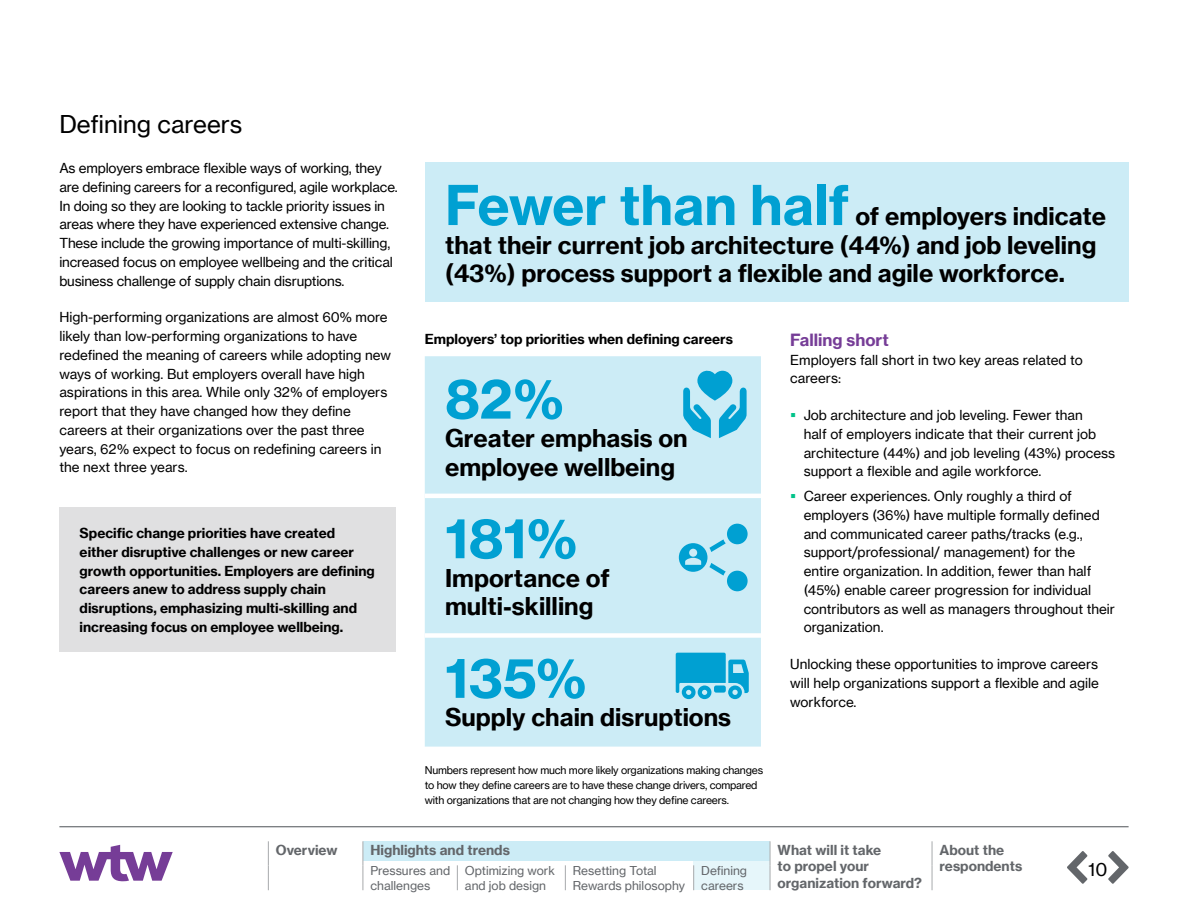
<style>
.page{position:relative;width:1188px;height:918px;background:#fff}
.page>*{position:absolute;margin:0;border:0;box-sizing:border-box;transform-origin:0 0}
.t1{font:54px "N Haas Grotesk TX Pro 75 Bd";color:#00a0d2}
.t2{font:24px/28.5px "N Haas Grotesk TX Pro 75 Bd";color:#000}
.t3{font:24px "N Haas Grotesk TX Pro 55 Rg";color:#000}
.t4{font:18px "N Haas Grotesk TX Pro 55 Rg";color:#000}
.t5{font:16.5px "N Haas Grotesk TX Pro 75 Bd";color:#763d97}
.t6{font:13.5px/18.8px "N Haas Grotesk TX Pro 55 Rg";color:#000}
.t7{font:13.5px/18.8px "N Haas Grotesk TX Pro 75 Bd";color:#000}
.t8{font:13.5px/16.5px "N Haas Grotesk TX Pro 75 Bd";color:#63666a}
.t9{font:12px/15px "N Haas Grotesk TX Pro 55 Rg";color:#63666a}
.t10{font:10.5px/15px "N Haas Grotesk TX Pro 55 Rg";letter-spacing:-.02em;color:#000}
</style>
<div class="page">
<div style="left:694px;top:841px;width:76px;height:49px;background:#e6f6fa"></div>
<div style="left:363px;top:841px;width:407px;height:20px;background:#ccecf6"></div>
<svg style="left:59px;top:845px;width:114px;height:36px"></svg>
<svg style="left:1108px;top:851px;width:21px;height:33px"></svg>
<svg style="left:1067px;top:851px;width:20px;height:33px"></svg>
<hr style="left:59px;top:826px;width:1070px;height:1px;background:#63666a">
<hr style="left:931px;top:841px;width:2px;height:24px;background:#b1b3b5">
<svg style="left:268px;top:841px;width:1px;height:49px"></svg>
<hr style="left:931px;top:865px;width:2px;height:25px;background:#b1b3b5">
<hr style="left:769px;top:841px;width:2px;height:24px;background:#b1b3b5">
<svg style="left:362px;top:841px;width:1px;height:49px"></svg>
<svg style="left:457px;top:865px;width:1px;height:25px"></svg>
<svg style="left:565px;top:865px;width:1px;height:25px"></svg>
<svg style="left:693px;top:865px;width:1px;height:25px"></svg>
<hr style="left:769px;top:865px;width:2px;height:25px;background:#b1b3b5">
<div style="left:425px;top:356px;width:336px;height:391px;background:#ccecf6"></div>
<hr style="left:425px;top:494px;width:336px;height:4px;background:#fff">
<div style="left:425px;top:633px;width:336px;height:5px;background:#fff"></div>
<svg style="left:683px;top:370px;width:64px;height:68px;background:#68c7e4"></svg>
<svg style="left:676px;top:653px;width:73px;height:46px;background:#3ab5dc"></svg>
<div style="left:714px;top:686px;width:12px;height:7px;background:#00a0d2;border-radius:2px"></div>
<div style="left:727px;top:524px;width:21px;height:20px;background:#00a0d2;border-radius:50%"></div>
<svg style="left:679px;top:539px;width:47px;height:37px;background:#80cfe8"></svg>
<div style="left:727px;top:571px;width:21px;height:20px;background:#00a0d2;border-radius:50%"></div>
<div style="left:59px;top:507px;width:337px;height:145px;background:#e0e0e1"></div>
<div style="left:425px;top:163px;width:704px;height:139px;background:#ccecf6"></div>
<h2 class="t3" style="left:59px;top:109px;width:185px">Defining careers</h2>
<p class="t6" style="left:59px;top:159px;width:340px">As employers embrace flexible ways of working, they are defining careers for a reconfigured, agile workplace.<br>In doing so they are looking to tackle priority issues in areas where they have experienced extensive change.<br>These include the growing importance of multi-skilling, increased focus on employee wellbeing and the critical business challenge of supply chain disruptions.</p>
<p class="t6" style="left:59px;top:308px;width:333px">High-performing organizations are almost 60% more likely than low-performing organizations to have redefined the meaning of careers while adopting new ways of working. But employers overall have high aspirations in this area. While only 32% of employers report that they have changed how they define careers at their organizations over the past three years, 62% expect to focus on redefining careers in the next three years.</p>
<p class="t7" style="left:80px;top:524px;width:297px">Specific change priorities have created either disruptive challenges or new career growth opportunities. Employers are defining careers anew to address supply chain disruptions, emphasizing multi-skilling and increasing focus on employee wellbeing.</p>
<h1 class="t1" style="left:445px;top:171px;width:406px">Fewer than half</h1>
<h2 class="t2" style="left:445px;top:202px;width:663px;text-indent:410px">of employers indicate that their current job architecture (44%) and job leveling (43%) process support a flexible and agile workforce.</h2>
<p class="t7" style="left:425px;top:329px;width:310px">Employers’ top priorities when defining careers</p>
<h1 class="t1" style="left:445px;top:365px;width:120px">82%</h1>
<h2 class="t2" style="left:445px;top:424px;width:244px">Greater emphasis on employee wellbeing</h2>
<h1 class="t1" style="left:445px;top:504px;width:134px">181%</h1>
<h2 class="t2" style="left:445px;top:564px;width:166px">Importance of multi-skilling</h2>
<h1 class="t1" style="left:445px;top:644px;width:143px">135%</h1>
<h2 class="t2" style="left:445px;top:703px;width:288px">Supply chain disruptions</h2>
<p class="t10" style="left:425px;top:762px;width:340px">Numbers represent how much more likely organizations making changes to how they define careers are to have these change drivers, compared with organizations that are not changing how they define careers.</p>
<p class="t5" style="left:790px;top:329px;width:100px">Falling short</p>
<p class="t6" style="left:790px;top:350px;width:294px">Employers fall short in two key areas related to careers:</p>
<p class="t6" style="left:804px;top:406px;width:313px">Job architecture and job leveling. Fewer than<br>half of employers indicate that their current job architecture (44%) and job leveling (43%) process support a flexible and agile workforce.</p>
<p class="t6" style="left:804px;top:487px;width:313px">Career experiences. Only roughly a third of employers (36%) have multiple formally defined and communicated career paths/tracks (e.g., support/professional/ management) for the<br>entire organization. In addition, fewer than half (45%) enable career progression for individual contributors as well as managers throughout their organization.</p>
<p class="t6" style="left:790px;top:655px;width:310px;text-align:justify">Unlocking these opportunities to improve careers will help organizations support a flexible and agile workforce.</p>
<p class="t8" style="left:276px;top:841px;width:63px">Overview</p>
<p class="t8" style="left:370px;top:841px;width:141px">Highlights and trends</p>
<p class="t8" style="left:778px;top:841px;width:146px">What will it take<br>to propel your organization forward?</p>
<p class="t8" style="left:940px;top:841px;width:66px">About the</p>
<p class="t9" style="left:370px;top:863px;width:81px">Pressures and</p>
<p class="t8" style="left:940px;top:858px;width:84px">respondents</p>
<p class="t9" style="left:370px;top:878px;width:61px">challenges</p>
<p class="t9" style="left:465px;top:863px;width:92px">Optimizing work and job design</p>
<p class="t9" style="left:573px;top:863px;width:114px">Resetting Total<br>Rewards philosophy</p>
<p class="t9" style="left:701px;top:863px;width:47px">Defining careers</p>
<h3 class="t4" style="left:1088px;top:858px;width:21px">10</h3>
</div>
